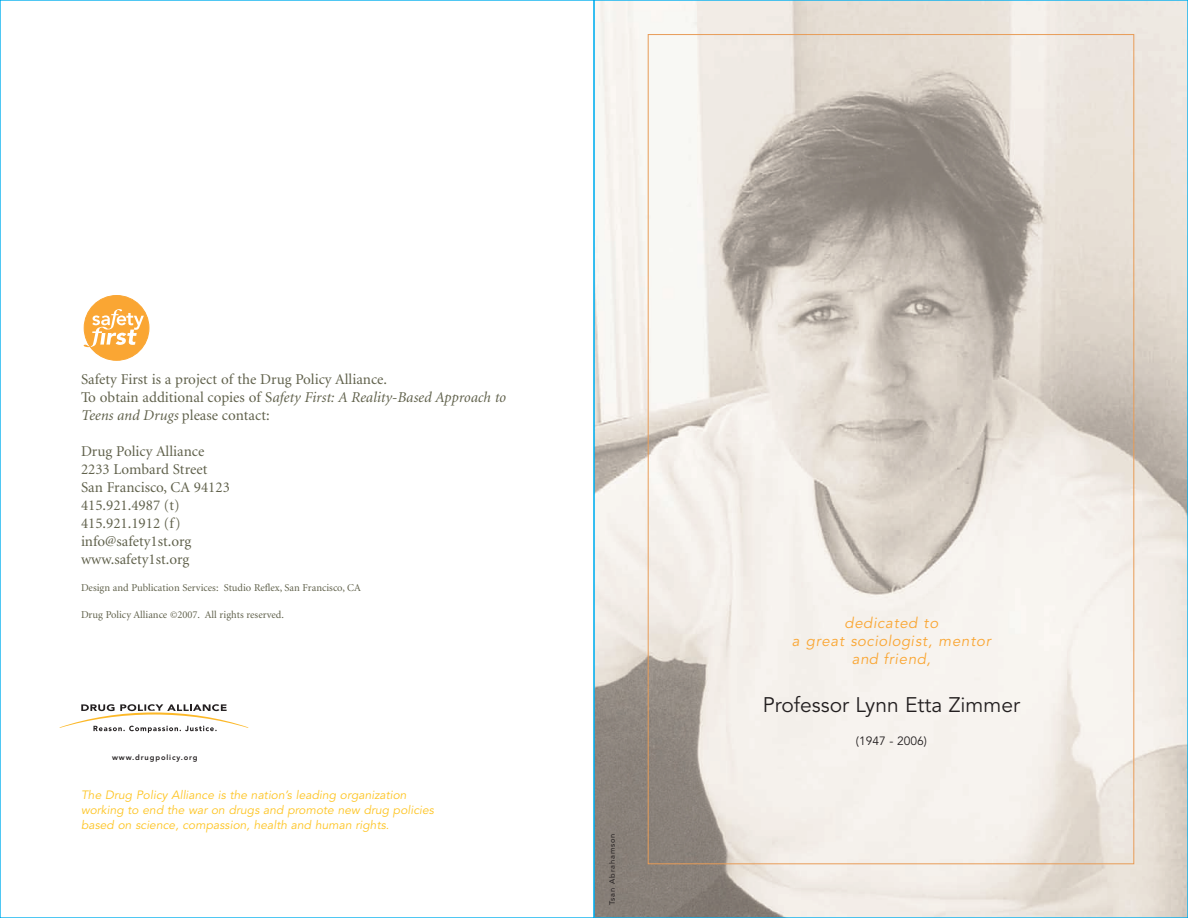
<style>
.page{position:relative;width:1188px;height:918px;background:#fff}
.page>*{position:absolute;margin:0;border:0;box-sizing:border-box;transform-origin:0 0}
.t1{font:21px "Avenir";color:#231f20}
.t2{font:15px/18px "Minion";color:#60614b}
.t3{font:italic 15px/18px "Avenir";letter-spacing:.055em;color:#faa633;text-align:center}
.t4{font:italic 12px/15px "Avenir";letter-spacing:.005em;color:#fec422}
.t5{font:12px "Avenir";color:#231f20}
.t6{font:10.5px "Minion";color:#60614b}
.t7{font:800 7.5px "Avenir";letter-spacing:.12em;color:#231f20}
.t8{font:7.5px "Avenir";letter-spacing:.11em;color:#231f20}
.s1{font-style:italic}
</style>
<div class="page">
<img style="left:596px;top:2px;width:590px;height:914px">
<svg style="left:60px;top:704px;width:188px;height:29px"></svg>
<svg style="left:84px;top:296px;width:65px;height:64px"></svg>
<p class="t2" style="left:81px;top:372px;width:426px">Safety First is a project of the Drug Policy Alliance.<br>To obtain additional copies of S<span class="s1">afety First: A Reality-Based Approach to<br>Teens and Drugs</span> please contact:</p>
<p class="t2" style="left:81px;top:444px;width:150px">Drug Policy Alliance<br>2233 Lombard Street<br>San Francisco, CA 94123<br>415.921.4987 (t)<br>415.921.1912 (f) info@safety1st.org www.safety1st.org</p>
<p class="t6" style="left:81px;top:584px;width:282px">Design and Publication Services: Studio Reflex, San Francisco, CA</p>
<p class="t6" style="left:81px;top:611px;width:204px">Drug Policy Alliance ©2007. All rights reserved.</p>
<p class="t7" style="left:112px;top:755px;width:87px">www.drugpolicy.org</p>
<p class="t4" style="left:81px;top:788px;width:355px">The Drug Policy Alliance is the nation’s leading organization working to end the war on drugs and promote new drug policies based on science, compassion, health and human rights.</p>
<p class="t8" style="left:609px;top:905px;width:73px;rotate:-90deg">Tsan Abrahamson</p>
<p class="t3" style="left:792px;top:615px;width:201px">dedicated to<br>a great sociologist, mentor and friend,</p>
<h1 class="t1" style="left:763px;top:696px;width:259px">Professor Lynn Etta Zimmer</h1>
<p class="t5" style="left:856px;top:736px;width:72px">(1947 - 2006)</p>
</div>
